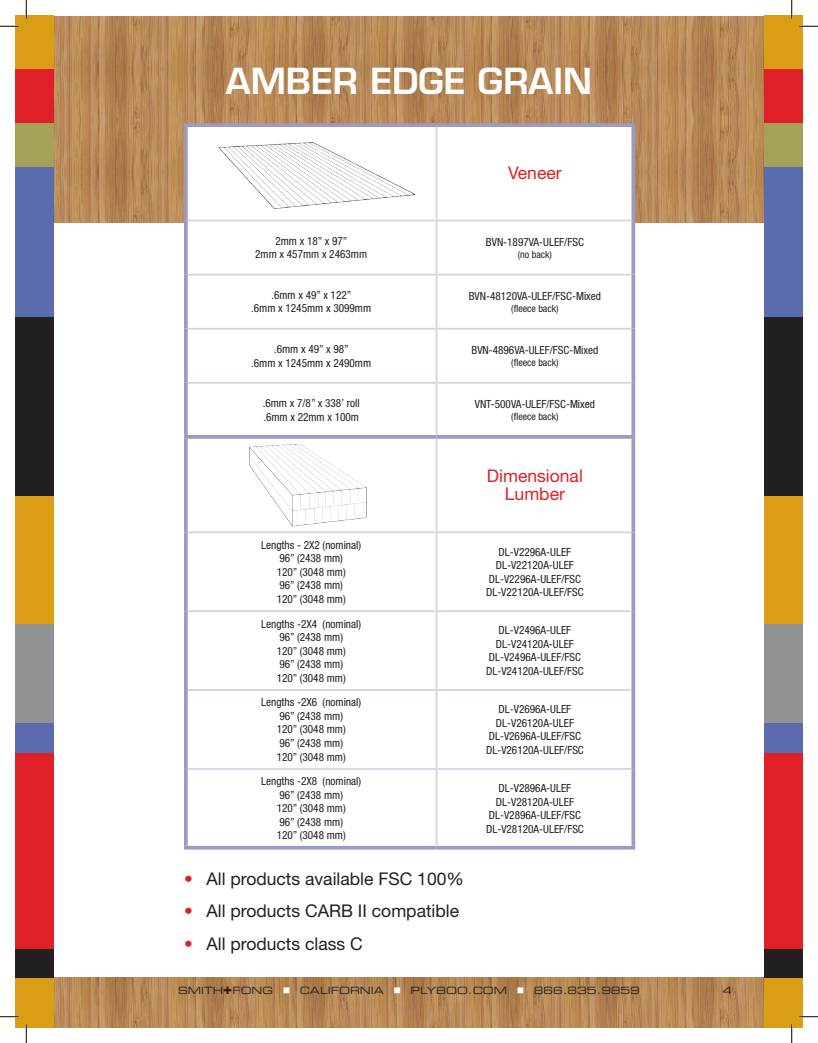
<style>
.page{position:relative;width:818px;height:1043px;background:#fff}
.page>*{position:absolute;margin:0;border:0;box-sizing:border-box;transform-origin:0 0}
.t1{font:600 35px "Eurostile LT Std";color:#fff}
.t2{font:17.5px "Helvetica Neue LT Std";color:#231f20}
.t3{font:17.5px/17.5px "Helvetica Neue LT Std";color:#df2027;text-align:center}
.t4{font:condensed 11.25px/13.5px "Helvetica Neue LT Std";color:#231f20;text-align:center}
.t5{font:10px "Eurostile LT Std Ex 2";color:#231f20}
.t6{font:condensed 10px "Helvetica Neue LT Std";color:#231f20}
.s1{font-stretch:condensed;color:#df2027}
.s2{font-family:"Eurostile LT Std Bold Ex 2";font-size:15px}
.s3{color:#fff}
</style>
<div class="page">
<img style="left:54px;top:16px;width:710px;height:206px">
<img style="left:54px;top:977px;width:710px;height:51px">
<svg style="left:188px;top:127px;width:443px;height:718px"></svg>
<svg style="left:184px;top:123px;width:252px;height:4px"></svg>
<svg style="left:184px;top:127px;width:4px;height:93px"></svg>
<svg style="left:436px;top:123px;width:199px;height:4px"></svg>
<svg style="left:631px;top:127px;width:4px;height:93px"></svg>
<svg style="left:184px;top:220px;width:4px;height:54px"></svg>
<svg style="left:631px;top:220px;width:4px;height:54px"></svg>
<svg style="left:184px;top:274px;width:4px;height:55px"></svg>
<svg style="left:631px;top:274px;width:4px;height:55px"></svg>
<svg style="left:184px;top:329px;width:4px;height:54px"></svg>
<svg style="left:631px;top:329px;width:4px;height:54px"></svg>
<svg style="left:184px;top:383px;width:4px;height:52px"></svg>
<svg style="left:631px;top:383px;width:4px;height:52px"></svg>
<svg style="left:184px;top:439px;width:4px;height:93px"></svg>
<svg style="left:631px;top:439px;width:4px;height:93px"></svg>
<svg style="left:184px;top:532px;width:4px;height:79px"></svg>
<svg style="left:631px;top:532px;width:4px;height:79px"></svg>
<svg style="left:184px;top:611px;width:4px;height:79px"></svg>
<svg style="left:631px;top:611px;width:4px;height:79px"></svg>
<svg style="left:184px;top:690px;width:4px;height:79px"></svg>
<svg style="left:631px;top:690px;width:4px;height:79px"></svg>
<svg style="left:184px;top:769px;width:4px;height:76px"></svg>
<svg style="left:631px;top:769px;width:4px;height:76px"></svg>
<svg style="left:184px;top:845px;width:252px;height:4px"></svg>
<svg style="left:436px;top:845px;width:199px;height:4px"></svg>
<hr style="left:435px;top:127px;width:2px;height:92px;background:#d4d4e7">
<hr style="left:188px;top:219px;width:248px;height:2px;background:#d4d4e7">
<hr style="left:436px;top:219px;width:195px;height:2px;background:#d4d4e7">
<hr style="left:435px;top:221px;width:2px;height:53px;background:#d4d4e7">
<hr style="left:188px;top:274px;width:248px;height:1px;background:#d4d4e7">
<hr style="left:436px;top:274px;width:195px;height:1px;background:#d4d4e7">
<hr style="left:435px;top:275px;width:2px;height:53px;background:#d4d4e7">
<hr style="left:188px;top:328px;width:248px;height:1px;background:#d4d4e7">
<hr style="left:436px;top:328px;width:195px;height:1px;background:#d4d4e7">
<hr style="left:435px;top:329px;width:2px;height:53px;background:#d4d4e7">
<hr style="left:188px;top:382px;width:248px;height:2px;background:#d4d4e7">
<hr style="left:436px;top:382px;width:195px;height:2px;background:#d4d4e7">
<hr style="left:435px;top:384px;width:2px;height:51px;background:#d4d4e7">
<hr style="left:435px;top:439px;width:2px;height:92px;background:#d4d4e7">
<hr style="left:188px;top:531px;width:248px;height:2px;background:#d4d4e7">
<hr style="left:436px;top:531px;width:195px;height:2px;background:#d4d4e7">
<hr style="left:435px;top:533px;width:2px;height:77px;background:#d4d4e7">
<hr style="left:188px;top:610px;width:248px;height:2px;background:#d4d4e7">
<hr style="left:436px;top:610px;width:195px;height:2px;background:#d4d4e7">
<hr style="left:435px;top:612px;width:2px;height:77px;background:#d4d4e7">
<hr style="left:188px;top:689px;width:248px;height:2px;background:#d4d4e7">
<hr style="left:436px;top:689px;width:195px;height:2px;background:#d4d4e7">
<hr style="left:435px;top:691px;width:2px;height:77px;background:#d4d4e7">
<hr style="left:188px;top:768px;width:248px;height:1px;background:#d4d4e7">
<hr style="left:436px;top:768px;width:195px;height:1px;background:#d4d4e7">
<hr style="left:435px;top:769px;width:2px;height:76px;background:#d4d4e7">
<svg style="left:184px;top:435px;width:252px;height:4px"></svg>
<svg style="left:436px;top:435px;width:199px;height:4px"></svg>
<img style="left:210px;top:136px;width:205px;height:76px">
<img style="left:242px;top:441px;width:141px;height:87px">
<div style="left:764px;top:623px;width:38px;height:101px;background:#919396"></div>
<div style="left:764px;top:122px;width:38px;height:46px;background:#a3a258"></div>
<div style="left:764px;top:977px;width:38px;height:51px;background:#da9d13"></div>
<div style="left:764px;top:494px;width:38px;height:130px;background:#da9d13"></div>
<div style="left:764px;top:66px;width:38px;height:57px;background:#df2027"></div>
<div style="left:764px;top:753px;width:38px;height:196px;background:#df2027"></div>
<div style="left:764px;top:167px;width:38px;height:150px;background:#5a6bae"></div>
<div style="left:764px;top:15px;width:38px;height:54px;background:#da9d13"></div>
<div style="left:764px;top:723px;width:38px;height:30px;background:#5a6bae"></div>
<div style="left:764px;top:317px;width:38px;height:178px;background:#231f20"></div>
<div style="left:764px;top:949px;width:38px;height:28px;background:#231f20"></div>
<div style="left:15px;top:623px;width:11px;height:101px;background:#919396"></div>
<div style="left:15px;top:122px;width:11px;height:46px;background:#a3a258"></div>
<div style="left:15px;top:977px;width:11px;height:51px;background:#da9d13"></div>
<div style="left:15px;top:494px;width:11px;height:130px;background:#da9d13"></div>
<div style="left:15px;top:66px;width:11px;height:57px;background:#df2027"></div>
<div style="left:15px;top:753px;width:11px;height:196px;background:#df2027"></div>
<div style="left:15px;top:167px;width:11px;height:150px;background:#5a6bae"></div>
<div style="left:15px;top:15px;width:11px;height:54px;background:#da9d13"></div>
<div style="left:15px;top:723px;width:11px;height:30px;background:#5a6bae"></div>
<div style="left:15px;top:317px;width:11px;height:178px;background:#231f20"></div>
<div style="left:15px;top:949px;width:11px;height:28px;background:#231f20"></div>
<div style="left:26px;top:623px;width:28px;height:101px;background:#919396"></div>
<div style="left:26px;top:122px;width:28px;height:46px;background:#a3a258"></div>
<div style="left:26px;top:977px;width:28px;height:51px;background:#da9d13"></div>
<div style="left:26px;top:494px;width:28px;height:130px;background:#da9d13"></div>
<div style="left:26px;top:66px;width:28px;height:57px;background:#df2027"></div>
<div style="left:26px;top:753px;width:28px;height:196px;background:#df2027"></div>
<div style="left:26px;top:167px;width:28px;height:150px;background:#5a6bae"></div>
<div style="left:26px;top:15px;width:28px;height:54px;background:#da9d13"></div>
<div style="left:26px;top:723px;width:28px;height:30px;background:#5a6bae"></div>
<div style="left:26px;top:317px;width:28px;height:178px;background:#231f20"></div>
<div style="left:26px;top:949px;width:28px;height:28px;background:#231f20"></div>
<svg style="left:0;top:25px;width:19px;height:2px"></svg>
<svg style="left:799px;top:25px;width:19px;height:2px"></svg>
<svg style="left:0;top:1015px;width:19px;height:2px"></svg>
<svg style="left:799px;top:1015px;width:19px;height:2px"></svg>
<svg style="left:25px;top:0;width:2px;height:19px"></svg>
<svg style="left:25px;top:1024px;width:2px;height:18px"></svg>
<svg style="left:790px;top:0;width:2px;height:19px"></svg>
<svg style="left:790px;top:1024px;width:2px;height:18px"></svg>
<h1 class="t1" style="left:226px;top:59px;width:52px">AMBER</h1>
<h1 class="t1" style="left:370px;top:59px;width:46px">EDGE</h1>
<h1 class="t1" style="left:478px;top:59px;width:48px">GRAIN</h1>
<h2 class="t3" style="left:508px;top:164px;width:55px">Veneer</h2>
<p class="t4" style="left:255px;top:234px;width:113px">2mm x 18” x 97”<br>2mm x 457mm x 2463mm</p>
<p class="t4" style="left:486px;top:235px;width:99px">BVN-1897VA-ULEF/FSC</p>
<p class="t6" style="left:518px;top:248px;width:36px">(no back)</p>
<p class="t4" style="left:251px;top:288px;width:121px">.6mm x 49” x 122”<br>.6mm x 1245mm x 3099mm</p>
<p class="t4" style="left:469px;top:289px;width:134px">BVN-48120VA-ULEF/FSC-Mixed</p>
<p class="t6" style="left:511px;top:302px;width:49px">(fleece back)</p>
<p class="t4" style="left:251px;top:342px;width:121px">.6mm x 49” x 98”<br>.6mm x 1245mm x 2490mm</p>
<p class="t4" style="left:471px;top:343px;width:128px">BVN-4896VA-ULEF/FSC-Mixed</p>
<p class="t6" style="left:511px;top:356px;width:49px">(fleece back)</p>
<p class="t4" style="left:263px;top:396px;width:98px;text-align:left">.6mm x 7/8” x 338’ roll .6mm x 22mm x 100m</p>
<p class="t4" style="left:475px;top:397px;width:122px">VNT-500VA-ULEF/FSC-Mixed</p>
<p class="t6" style="left:511px;top:410px;width:49px">(fleece back)</p>
<h2 class="t3" style="left:487px;top:467px;width:97px">Dimensional<br>Lumber</h2>
<p class="t4" style="left:261px;top:538px;width:101px">Lengths - 2X2 (nominal)<br>96” (2438 mm)<br>120” (3048 mm)<br>96” (2438 mm)<br>120” (3048 mm)</p>
<p class="t4" style="left:486px;top:544px;width:99px">DL-V2296A-ULEF<br>DL-V22120A-ULEF<br>DL-V2296A-ULEF/FSC<br>DL-V22120A-ULEF/FSC</p>
<p class="t4" style="left:261px;top:617px;width:101px">Lengths -2X4 (nominal)<br>96” (2438 mm)<br>120” (3048 mm)<br>96” (2438 mm)<br>120” (3048 mm)</p>
<p class="t4" style="left:486px;top:623px;width:99px">DL-V2496A-ULEF<br>DL-V24120A-ULEF<br>DL-V2496A-ULEF/FSC<br>DL-V24120A-ULEF/FSC</p>
<p class="t4" style="left:261px;top:695px;width:101px">Lengths -2X6 (nominal)<br>96” (2438 mm)<br>120” (3048 mm)<br>96” (2438 mm)<br>120” (3048 mm)</p>
<p class="t4" style="left:486px;top:702px;width:99px">DL-V2696A-ULEF<br>DL-V26120A-ULEF<br>DL-V2696A-ULEF/FSC<br>DL-V26120A-ULEF/FSC</p>
<p class="t4" style="left:261px;top:774px;width:101px">Lengths -2X8 (nominal)<br>96” (2438 mm)<br>120” (3048 mm)<br>96” (2438 mm)<br>120” (3048 mm)</p>
<p class="t4" style="left:486px;top:781px;width:99px">DL-V2896A-ULEF<br>DL-V28120A-ULEF<br>DL-V2896A-ULEF/FSC<br>DL-V28120A-ULEF/FSC</p>
<h2 class="t2" style="left:184px;top:868px;width:281px"><span class="s1">•</span> All products available FSC 100%</h2>
<h2 class="t2" style="left:184px;top:900px;width:276px"><span class="s1">•</span> All products CARB II compatible</h2>
<h2 class="t2" style="left:184px;top:933px;width:180px"><span class="s1">•</span> All products class C</h2>
<p class="t5" style="left:178px;top:983px;width:141px">SMITH<span class="s2">+</span>FONG <span class="s3">■</span> CALIFORNIA</p>
<p class="t5" style="left:393px;top:983px;width:248px"><span class="s3">■</span> PLYBOO.COM <span class="s3">■</span> 866.835.9859</p>
<p class="t5" style="left:722px;top:983px;width:11px">4</p>
</div>
